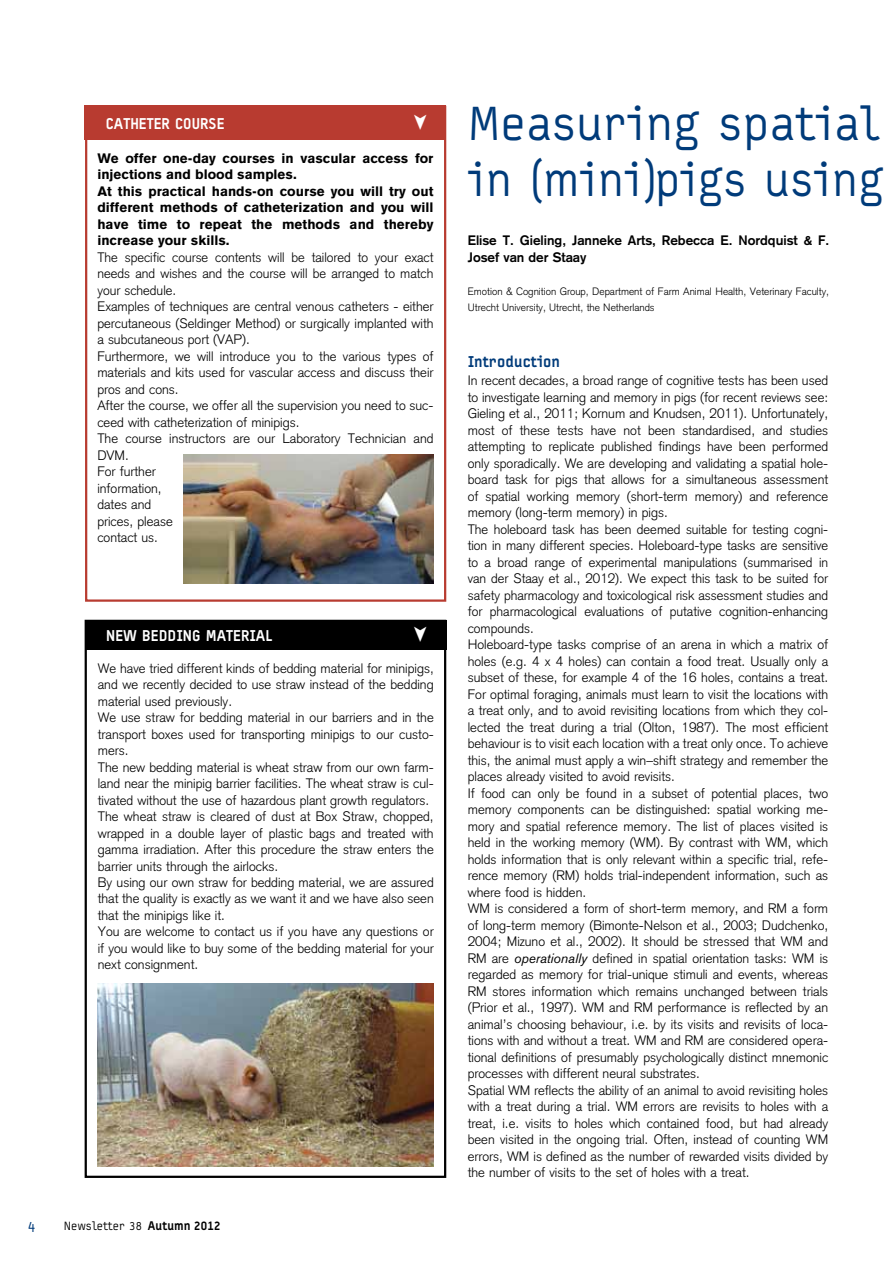
<style>
.page{position:relative;width:893px;height:1263px;background:#fff}
.page>*{position:absolute;margin:0;border:0;box-sizing:border-box;transform-origin:0 0}
.t1{font:48px/55.5px "Typestar";color:#003b7a}
.t2{font:900 15px "Typestar";color:#fff}
.t3{font:900 15px "Typestar";color:#003b7a}
.t4{font:15px "Typestar";color:#003b7a}
.t5{font:300 13.5px/16.5px "Akzidenz Grotesk";color:#000}
.t6{font:900 13.5px/16.5px "Akzidenz Grotesk";color:#000}
.t7{font:700 13.5px/16.5px "Akzidenz Grotesk";color:#000}
.t8{font:12px "Typestar";color:#000}
.t9{font:300 10.5px/16.5px "Akzidenz Grotesk";color:#000}
.s1{font-weight:900}
.s2{font-family:"Akzidenz Grotesk BQ";font-weight:400;font-style:italic}
</style>
<div class="page">
<img style="left:183px;top:455px;width:250px;height:128px">
<div style="left:85px;top:106px;width:361px;height:34px;background:#b83b30"></div>
<div style="left:85px;top:620px;width:361px;height:29px;background:#000"></div>
<img style="left:98px;top:983px;width:336px;height:183px">
<div style="left:85px;top:106px;width:361px;height:496px;border:2px solid #b83b30"></div>
<div style="left:85px;top:620px;width:361px;height:558px;border:2px solid #000"></div>
<p class="t2" style="left:106px;top:114px;width:120px">CATHETER COURSE</p>
<p class="t6" style="left:97px;top:150px;width:338px">We offer one-day courses in vascular access for injections and blood samples.<br>At this practical hands-on course you will try out different methods of catheterization and you will have time to repeat the methods and thereby increase your skills.</p>
<p class="t5" style="left:97px;top:249px;width:338px">The specific course contents will be tailored to your exact needs and wishes and the course will be arranged to match your schedule.<br>Examples of techniques are central venous catheters - either percutaneous (Seldinger Method) or surgically implanted with a subcutaneous port (VAP).<br>Furthermore, we will introduce you to the various types of materials and kits used for vascular access and discuss their pros and cons.<br>After the course, we offer all the supervision you need to suc&shy;ceed with catheterization of minipigs.<br>The course instructors are our Laboratory Technician and DVM.<br>For further<br>information,<br>dates and<br>prices, please<br>contact us.</p>
<p class="t2" style="left:106px;top:626px;width:167px">NEW BEDDING MATERIAL</p>
<p class="t5" style="left:98px;top:660px;width:337px">We have tried different kinds of bedding material for minipigs, and we recently decided to use straw instead of the bedding material used previously.<br>We use straw for bedding material in our barriers and in the transport boxes used for transporting minipigs to our custo&shy;mers.<br>The new bedding material is wheat straw from our own farm&shy;land near the minipig barrier facilities. The wheat straw is cul&shy;tivated without the use of hazardous plant growth regulators.<br>The wheat straw is cleared of dust at Box Straw, chopped, wrapped in a double layer of plastic bags and treated with gamma irradiation. After this procedure the straw enters the barrier units through the airlocks.<br>By using our own straw for bedding material, we are assured that the quality is exactly as we want it and we have also seen that the minipigs like it.<br>You are welcome to contact us if you have any questions or if you would like to buy some of the bedding material for your next consignment.</p>
<p class="t4" style="left:28px;top:1219px;width:9px">4</p>
<p class="t8" style="left:64px;top:1219px;width:159px">Newsletter 38 <span class="s1">AUTUMN 2012</span></p>
<h1 class="t1" style="left:468px;top:97px;width:418px">Measuring spatial in (mini)pigs using</h1>
<p class="t7" style="left:468px;top:232px;width:363px">Elise T. Gieling, Janneke Arts, Rebecca E. Nordquist &amp; F.<br>Josef van der Staay</p>
<p class="t9" style="left:468px;top:283px;width:363px">Emotion &amp; Cognition Group, Department of Farm Animal Health, Veterinary Faculty,<br>Utrecht University, Utrecht, the Netherlands</p>
<p class="t3" style="left:468px;top:353px;width:94px">INTRODUCTION</p>
<p class="t5" style="left:468px;top:372px;width:362px">In recent decades, a broad range of cognitive tests has been used to investigate learning and memory in pigs (for recent reviews see:<br>Gieling et al., 2011; Kornum and Knudsen, 2011). Unfortunately, most of these tests have not been standardised, and studies attempting to replicate published findings have been performed only sporadically. We are developing and validating a spatial hole&shy;board task for pigs that allows for a simultaneous assessment of spatial working memory (short-term memory) and reference memory (long-term memory) in pigs.<br>The holeboard task has been deemed suitable for testing cogni&shy;tion in many different species. Holeboard-type tasks are sensitive to a broad range of experimental manipulations (summarised in van der Staay et al., 2012). We expect this task to be suited for safety pharmacology and toxicological risk assessment studies and for pharmacological evaluations of putative cognition-enhancing compounds.<br>Holeboard-type tasks comprise of an arena in which a matrix of holes (e.g. 4 x 4 holes) can contain a food treat. Usually only a subset of these, for example 4 of the 16 holes, contains a treat.<br>For optimal foraging, animals must learn to visit the locations with a treat only, and to avoid revisiting locations from which they col&shy;lected the treat during a trial (Olton, 1987). The most efficient behaviour is to visit each location with a treat only once. To achieve this, the animal must apply a win–shift strategy and remember the places already visited to avoid revisits.<br>If food can only be found in a subset of potential places, two memory components can be distinguished: spatial working me&shy;mory and spatial reference memory. The list of places visited is held in the working memory (WM). By contrast with WM, which holds information that is only relevant within a specific trial, refe&shy;rence memory (RM) holds trial-independent information, such as where food is hidden.<br>WM is considered a form of short-term memory, and RM a form of long-term memory (Bimonte-Nelson et al., 2003; Dudchenko, 2004; Mizuno et al., 2002). It should be stressed that WM and RM are <span class="s2">operationally</span> defined in spatial orientation tasks: WM is regarded as memory for trial-unique stimuli and events, whereas RM stores information which remains unchanged between trials (Prior et al., 1997). WM and RM performance is reflected by an animal’s choosing behaviour, i.e. by its visits and revisits of loca&shy;tions with and without a treat. WM and RM are considered opera&shy;tional definitions of presumably psychologically distinct mnemonic processes with different neural substrates.<br>Spatial WM reflects the ability of an animal to avoid revisiting holes with a treat during a trial. WM errors are revisits to holes with a treat, i.e. visits to holes which contained food, but had already been visited in the ongoing trial. Often, instead of counting WM errors, WM is defined as the number of rewarded visits divided by the number of visits to the set of holes with a treat.</p>
</div>
